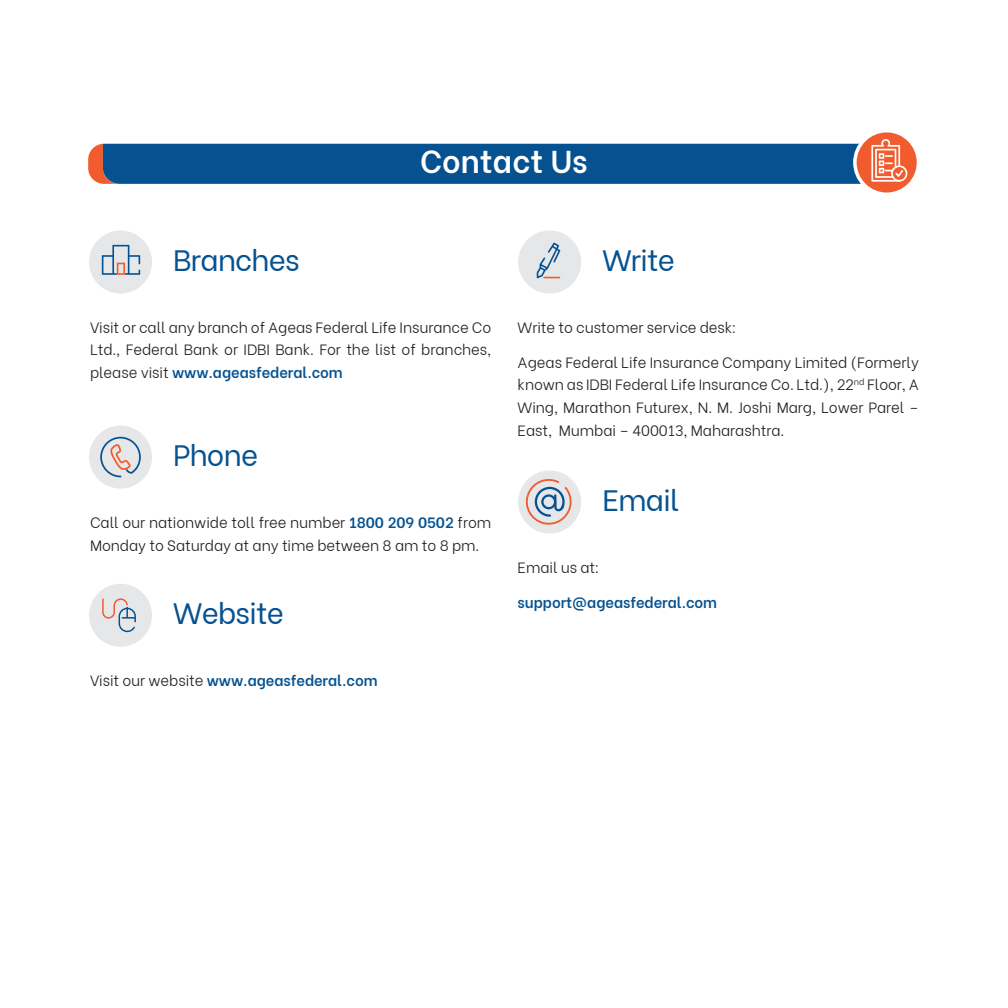
<style>
.page{position:relative;width:1008px;height:1008px;background:#fff}
.page>*{position:absolute;margin:0;border:0;box-sizing:border-box;transform-origin:0 0}
.t1{font:600 31.5px "Be Vietnam";color:#fff}
.t2{font:29.4px "Be Vietnam";letter-spacing:-.025em;color:#065291}
.t3{font:300 14.88px/22.8px "Be Vietnam";letter-spacing:-.005em;color:#231f20;text-align:justify}
.t4{font:600 14.88px "Be Vietnam";letter-spacing:-.005em;color:#065291}
.s1{font-weight:600;color:#065291}
.s2{font-weight:300;color:#231f20}
</style>
<div class="page">
<div style="left:89px;top:231px;width:63px;height:63px;background:#e6e7e8;border-radius:50%"></div>
<div style="left:89px;top:426px;width:63px;height:63px;background:#e6e7e8;border-radius:50%"></div>
<svg style="left:855px;top:131px;width:63px;height:63px"></svg>
<div style="left:853px;top:129px;width:67px;height:67px;border:4px solid #fff;border-radius:50%"></div>
<svg style="left:88px;top:139px;width:819px;height:45px;background:#32699a"></svg>
<svg style="left:102px;top:245px;width:38px;height:30px"></svg>
<div style="left:518px;top:231px;width:63px;height:63px;background:#e6e7e8;border-radius:50%"></div>
<svg style="left:100px;top:437px;width:41px;height:40px"></svg>
<div style="left:89px;top:584px;width:63px;height:63px;background:#e6e7e8;border-radius:50%"></div>
<svg style="left:102px;top:598px;width:34px;height:34px"></svg>
<svg style="left:537px;top:243px;width:23px;height:35px"></svg>
<div style="left:518px;top:470px;width:63px;height:64px;background:#e6e7e8;border-radius:50%"></div>
<svg style="left:525px;top:478px;width:47px;height:48px"></svg>
<h2 class="t2" style="left:173px;top:236px;width:128px">Branches</h2>
<h1 class="t1" style="left:420px;top:136px;width:169px">Contact Us</h1>
<h2 class="t2" style="left:602px;top:236px;width:74px">Write</h2>
<p class="t3" style="left:90px;top:314px;width:403px">Visit or call any branch of Ageas Federal Life Insurance Co Ltd., Federal Bank or IDBI Bank. For the list of branches, please visit <span class="s1">www.ageasfederal.com</span></p>
<p class="t3" style="left:518px;top:314px;width:220px">Write to customer service desk:</p>
<p class="t3" style="left:518px;top:349px;width:403px">Ageas Federal Life Insurance Company Limited (Formerly known as IDBI Federal Life Insurance Co. Ltd.), 22<sup>nd</sup> Floor, A Wing, Marathon Futurex, N. M. Joshi Marg, Lower Parel – East, Mumbai – 400013, Maharashtra.</p>
<h2 class="t2" style="left:173px;top:431px;width:86px">Phone</h2>
<p class="t3" style="left:90px;top:509px;width:403px">Call our nationwide toll free number <span class="s1">1800 209 0502</span> from<br>Monday to Saturday at any time between 8 am to 8 pm.</p>
<h2 class="t2" style="left:173px;top:589px;width:112px">Website</h2>
<p class="t4" style="left:90px;top:668px;width:289px"><span class="s2">Visit our website</span> www.ageasfederal.com</p>
<h2 class="t2" style="left:602px;top:476px;width:78px">Email</h2>
<p class="t3" style="left:518px;top:554px;width:83px">Email us at:</p>
<p class="t4" style="left:518px;top:590px;width:201px">support@ageasfederal.com</p>
</div>
